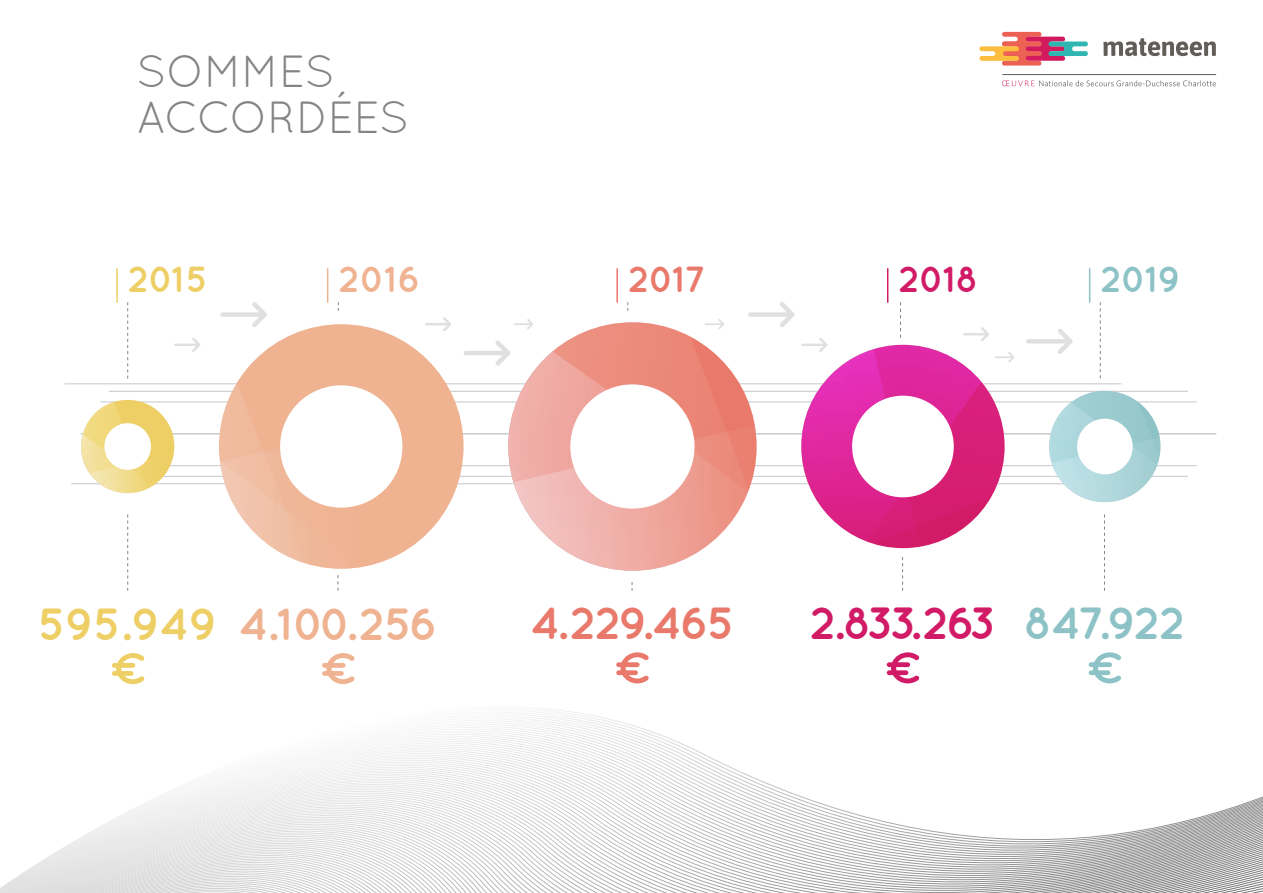
<style>
.page{position:relative;width:1263px;height:893px;background:#fff}
.page>*{position:absolute;margin:0;border:0;box-sizing:border-box;transform-origin:0 0}
.t1{font:700 45px "Quicksand";letter-spacing:-.015em;color:#efb392}
.t2{font:700 45px "Quicksand";letter-spacing:-.06em;color:#d21b66}
.t3{font:45px/46.5px "Quicksand";letter-spacing:-.01em;color:#838483}
.t4{font:700 45px "Quicksand";letter-spacing:-.03em;color:#e9796a}
.t5{font:700 36.3px "Quicksand";color:#eecf66}
.t6{font:700 36.3px "Quicksand";color:#efb392}
.t7{font:700 36.3px "Quicksand";color:#e9796a}
.t8{font:700 36.3px "Quicksand";color:#d21b66}
.t9{font:700 36.3px "Quicksand";color:#8dc2c6}
.s1{color:#eecf66}
.s2{color:#8dc2c6}
</style>
<div class="page">
<svg style="left:0;top:658px;width:1263px;height:235px"></svg>
<hr style="left:100px;top:402px;width:1096px;height:1px;background:#c6c7c9">
<hr style="left:81px;top:433px;width:1135px;height:1px;background:#c6c7c9">
<hr style="left:100px;top:465px;width:1096px;height:1px;background:#c6c7c9">
<hr style="left:109px;top:391px;width:1079px;height:1px;background:#c6c7c9">
<hr style="left:109px;top:476px;width:1079px;height:1px;background:#c6c7c9">
<svg style="left:1103px;top:38px;width:113px;height:18px"></svg>
<svg style="left:979px;top:32px;width:109px;height:34px"></svg>
<svg style="left:1002px;top:80px;width:214px;height:6px"></svg>
<hr style="left:1003px;top:74px;width:213px;height:1px;background:#615d58">
<hr style="left:65px;top:384px;width:1056px;height:1px;background:#c6c7c9">
<hr style="left:71px;top:483px;width:1044px;height:1px;background:#c6c7c9">
<svg style="left:112px;top:653px;width:33px;height:31px"></svg>
<svg style="left:616px;top:652px;width:33px;height:31px"></svg>
<svg style="left:887px;top:652px;width:32px;height:31px"></svg>
<svg style="left:1089px;top:652px;width:32px;height:31px"></svg>
<svg style="left:322px;top:653px;width:33px;height:31px"></svg>
<svg style="left:780px;top:302px;width:15px;height:25px"></svg>
<div style="left:750px;top:312px;width:41px;height:5px;background:#e0e0e0"></div>
<svg style="left:495px;top:340px;width:13px;height:26px"></svg>
<hr style="left:466px;top:351px;width:40px;height:4px;background:#e0e0e0">
<svg style="left:1058px;top:329px;width:15px;height:25px"></svg>
<div style="left:1028px;top:339px;width:41px;height:5px;background:#e0e0e0"></div>
<svg style="left:192px;top:338px;width:8px;height:14px"></svg>
<hr style="left:175px;top:344px;width:23px;height:2px;background:#838483">
<svg style="left:443px;top:317px;width:8px;height:7px"></svg>
<hr style="left:426px;top:323px;width:23px;height:2px;background:#838483">
<svg style="left:81px;top:400px;width:93px;height:93px"></svg>
<svg style="left:339px;top:324px;width:125px;height:245px"></svg>
<svg style="left:508px;top:322px;width:249px;height:249px"></svg>
<svg style="left:1049px;top:391px;width:111px;height:111px"></svg>
<div style="left:104px;top:423px;width:47px;height:47px;background:#fff;border-radius:50%"></div>
<div style="left:280px;top:385px;width:122px;height:123px;background:#fff;border-radius:50%"></div>
<div style="left:570px;top:384px;width:124px;height:125px;background:#fff;border-radius:50%"></div>
<div style="left:1077px;top:419px;width:56px;height:55px;background:#fff;border-radius:50%"></div>
<svg style="left:127px;top:302px;width:1px;height:77px"></svg>
<svg style="left:219px;top:302px;width:120px;height:267px"></svg>
<svg style="left:801px;top:302px;width:213px;height:246px"></svg>
<svg style="left:1100px;top:302px;width:1px;height:76px"></svg>
<svg style="left:127px;top:514px;width:1px;height:77px"></svg>
<svg style="left:902px;top:557px;width:1px;height:34px"></svg>
<svg style="left:1104px;top:514px;width:1px;height:77px"></svg>
<svg style="left:338px;top:575px;width:1px;height:16px"></svg>
<hr style="left:116px;top:269px;width:2px;height:33px;background:#eecf66">
<hr style="left:327px;top:269px;width:1px;height:33px;background:#efb392">
<hr style="left:616px;top:269px;width:2px;height:33px;background:#e9796a">
<hr style="left:887px;top:269px;width:1px;height:33px;background:#d21b66">
<hr style="left:1089px;top:269px;width:1px;height:33px;background:#8dc2c6">
<p class="t3" style="left:136px;top:47px;width:274px">SOMMES<br>ACCORDÉES</p>
<p class="t5" style="left:128px;top:257px;width:82px">2015</p>
<p class="t6" style="left:338px;top:257px;width:84px">2016</p>
<p class="t7" style="left:628px;top:257px;width:80px">2017</p>
<p class="t8" style="left:898px;top:257px;width:82px">2018</p>
<p class="t9" style="left:1100px;top:257px;width:82px">2019</p>
<p class="t1" style="left:39px;top:597px;width:401px"><span class="s1">595.949</span> 4.100.256</p>
<p class="t4" style="left:530px;top:596px;width:206px">4.229.465</p>
<p class="t2" style="left:809px;top:596px;width:378px">2.833.263 <span class="s2">847.922</span></p>
</div>
